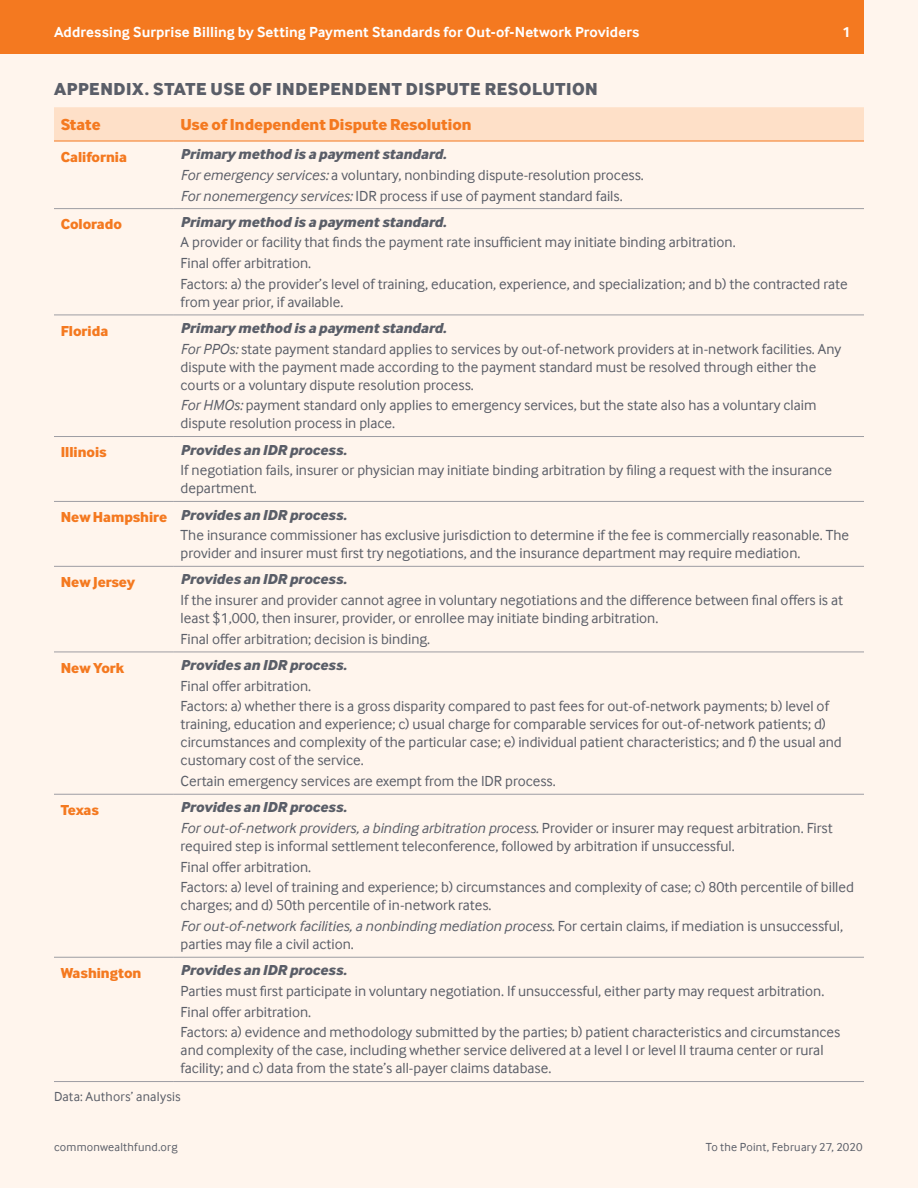
<style>
.page{position:relative;width:918px;height:1188px;background:#fff5ed}
.page>*{position:absolute;margin:0;border:0;box-sizing:border-box;transform-origin:0 0}
.Heads_-_All_Caps{font:18px "Inter Face X Bold";letter-spacing:.03em;color:#5a5e68}
.t1{font:16.5px "Inter Face X Bold";color:#f47920}
.t2{font:15px/18px "Inter Face";color:#5a5e68}
.t3{font:italic 15px "Inter Face X Bold";color:#5a5e68}
.t4{font:700 15px "Inter Face Da Ma";letter-spacing:.005em;color:#fff}
.t5{font:15px "Inter Face X Bold";color:#f47920}
.Body_Copy{font:13.5px "Inter Face";letter-spacing:.015em;color:#5a5e68}
.t6{font:12px "Inter Face";letter-spacing:.02em;color:#5a5e68}
.s1{font-style:italic}
</style>
<div class="page">
<div style="left:0;top:0;width:864px;height:54px;background:#f47920"></div>
<div style="left:54px;top:107px;width:810px;height:34px;background:#fee0c8"></div>
<hr style="left:54px;top:208px;width:120px;height:1px;background:#9d9da3">
<hr style="left:174px;top:208px;width:690px;height:1px;background:#9d9da3">
<hr style="left:54px;top:315px;width:120px;height:1px;background:#9d9da3">
<hr style="left:174px;top:315px;width:690px;height:1px;background:#9d9da3">
<hr style="left:54px;top:436px;width:120px;height:1px;background:#9d9da3">
<hr style="left:174px;top:436px;width:690px;height:1px;background:#9d9da3">
<hr style="left:54px;top:501px;width:120px;height:1px;background:#9d9da3">
<hr style="left:174px;top:501px;width:690px;height:1px;background:#9d9da3">
<hr style="left:54px;top:566px;width:120px;height:1px;background:#9d9da3">
<hr style="left:174px;top:566px;width:690px;height:1px;background:#9d9da3">
<hr style="left:174px;top:794px;width:690px;height:1px;background:#9d9da3">
<hr style="left:54px;top:652px;width:120px;height:1px;background:#9d9da3">
<hr style="left:174px;top:652px;width:690px;height:1px;background:#9d9da3">
<hr style="left:54px;top:794px;width:120px;height:1px;background:#9d9da3">
<hr style="left:54px;top:957px;width:120px;height:1px;background:#9d9da3">
<hr style="left:174px;top:957px;width:690px;height:1px;background:#9d9da3">
<hr style="left:54px;top:1081px;width:120px;height:1px;background:#9d9da3">
<hr style="left:174px;top:1081px;width:690px;height:1px;background:#9d9da3">
<hr style="left:54px;top:141px;width:120px;height:1px;background:#f47920">
<hr style="left:174px;top:141px;width:690px;height:1px;background:#f47920">
<p class="t4" style="left:54px;top:24px;width:587px">Addressing Surprise Billing by Setting Payment Standards for Out-of-Network Providers</p>
<p class="t4" style="left:842px;top:24px;width:10px">1</p>
<p class="t4" style="left:54px;top:24px;width:173px">The Commonwealth Fund</p>
<p class="t4" style="left:474px;top:24px;width:324px">How High Is America’s Health Care Cost Burden?</p>
<p class="Heads_-_All_Caps" style="left:54px;top:78px;width:545px">APPENDIX. STATE USE OF INDEPENDENT DISPUTE RESOLUTION</p>
<p class="t1" style="left:61px;top:114px;width:41px">State</p>
<p class="t1" style="left:181px;top:114px;width:292px">Use of Independent Dispute Resolution</p>
<p class="t5" style="left:61px;top:148px;width:68px">California</p>
<p class="t3" style="left:181px;top:145px;width:267px">Primary method is a payment standard.</p>
<p class="t2" style="left:181px;top:166px;width:465px"><span class="s1">For emergency services:</span> a voluntary, nonbinding dispute-resolution process.</p>
<p class="t2" style="left:181px;top:186px;width:444px"><span class="s1">For nonemergency services:</span> IDR process if use of payment standard fails.</p>
<p class="t5" style="left:61px;top:215px;width:63px">Colorado</p>
<p class="t3" style="left:181px;top:213px;width:267px">Primary method is a payment standard.</p>
<p class="t2" style="left:181px;top:233px;width:557px">A provider or facility that finds the payment rate insufficient may initiate binding arbitration.</p>
<p class="t2" style="left:181px;top:254px;width:132px">Final offer arbitration.</p>
<p class="t2" style="left:181px;top:275px;width:669px">Factors: a) the provider’s level of training, education, experience, and specialization; and b) the contracted rate from year prior, if available.</p>
<p class="t5" style="left:61px;top:322px;width:49px">Florida</p>
<p class="t3" style="left:181px;top:319px;width:267px">Primary method is a payment standard.</p>
<p class="t2" style="left:181px;top:340px;width:662px"><span class="s1">For PPOs:</span> state payment standard applies to services by out-of-network providers at in-network facilities. Any dispute with the payment made according to the payment standard must be resolved through either the courts or a voluntary dispute resolution process.</p>
<p class="t2" style="left:181px;top:396px;width:637px"><span class="s1">For HMOs:</span> payment standard only applies to emergency services, but the state also has a voluntary claim dispute resolution process in place.</p>
<p class="t5" style="left:61px;top:443px;width:48px">Illinois</p>
<p class="t3" style="left:181px;top:441px;width:168px">Provides an IDR process.</p>
<p class="t2" style="left:181px;top:461px;width:653px">If negotiation fails, insurer or physician may initiate binding arbitration by filing a request with the insurance department.</p>
<p class="t5" style="left:61px;top:508px;width:108px">New Hampshire</p>
<p class="t3" style="left:181px;top:505px;width:168px">Provides an IDR process.</p>
<p class="t2" style="left:181px;top:526px;width:670px">The insurance commissioner has exclusive jurisdiction to determine if the fee is commercially reasonable. The provider and insurer must first try negotiations, and the insurance department may require mediation.</p>
<p class="t5" style="left:61px;top:573px;width:76px">New Jersey</p>
<p class="t3" style="left:181px;top:570px;width:168px">Provides an IDR process.</p>
<p class="t2" style="left:181px;top:591px;width:664px">If the insurer and provider cannot agree in voluntary negotiations and the difference between final offers is at least $1,000, then insurer, provider, or enrollee may initiate binding arbitration.</p>
<p class="t2" style="left:181px;top:630px;width:251px">Final offer arbitration; decision is binding.</p>
<p class="t5" style="left:61px;top:659px;width:65px">New York</p>
<p class="t3" style="left:181px;top:656px;width:168px">Provides an IDR process.</p>
<p class="t2" style="left:181px;top:677px;width:132px">Final offer arbitration.</p>
<p class="t2" style="left:181px;top:697px;width:663px">Factors: a) whether there is a gross disparity compared to past fees for out-of-network payments; b) level of training, education and experience; c) usual charge for comparable services for out-of-network patients; d) circumstances and complexity of the particular case; e) individual patient characteristics; and f) the usual and customary cost of the service.</p>
<p class="t2" style="left:181px;top:772px;width:377px">Certain emergency services are exempt from the IDR process.</p>
<p class="t5" style="left:61px;top:801px;width:40px">Texas</p>
<p class="t3" style="left:181px;top:798px;width:168px">Provides an IDR process.</p>
<p class="t2" style="left:181px;top:819px;width:654px"><span class="s1">For out-of-network providers, a binding arbitration process.</span> Provider or insurer may request arbitration. First required step is informal settlement teleconference, followed by arbitration if unsuccessful.</p>
<p class="t2" style="left:181px;top:858px;width:132px">Final offer arbitration.</p>
<p class="t2" style="left:181px;top:878px;width:675px">Factors: a) level of training and experience; b) circumstances and complexity of case; c) 80th percentile of billed charges; and d) 50th percentile of in-network rates.</p>
<p class="t2" style="left:181px;top:917px;width:664px"><span class="s1">For out-of-network facilities, a nonbinding mediation process.</span> For certain claims, if mediation is unsuccessful, parties may file a civil action.</p>
<p class="t5" style="left:61px;top:964px;width:82px">Washington</p>
<p class="t3" style="left:181px;top:961px;width:168px">Provides an IDR process.</p>
<p class="t2" style="left:181px;top:982px;width:645px">Parties must first participate in voluntary negotiation. If unsuccessful, either party may request arbitration.</p>
<p class="t2" style="left:181px;top:1003px;width:132px">Final offer arbitration.</p>
<p class="t2" style="left:181px;top:1023px;width:661px">Factors: a) evidence and methodology submitted by the parties; b) patient characteristics and circumstances and complexity of the case, including whether service delivered at a level I or level II trauma center or rural facility; and c) data from the state’s all-payer claims database.</p>
<p class="Body_Copy" style="left:54px;top:1089px;width:128px">Data: Authors’ analysis</p>
<p class="t6" style="left:54px;top:1140px;width:125px">commonwealthfund.org</p>
<p class="t6" style="left:706px;top:1140px;width:158px">To the Point, February 27, 2020</p>
</div>
